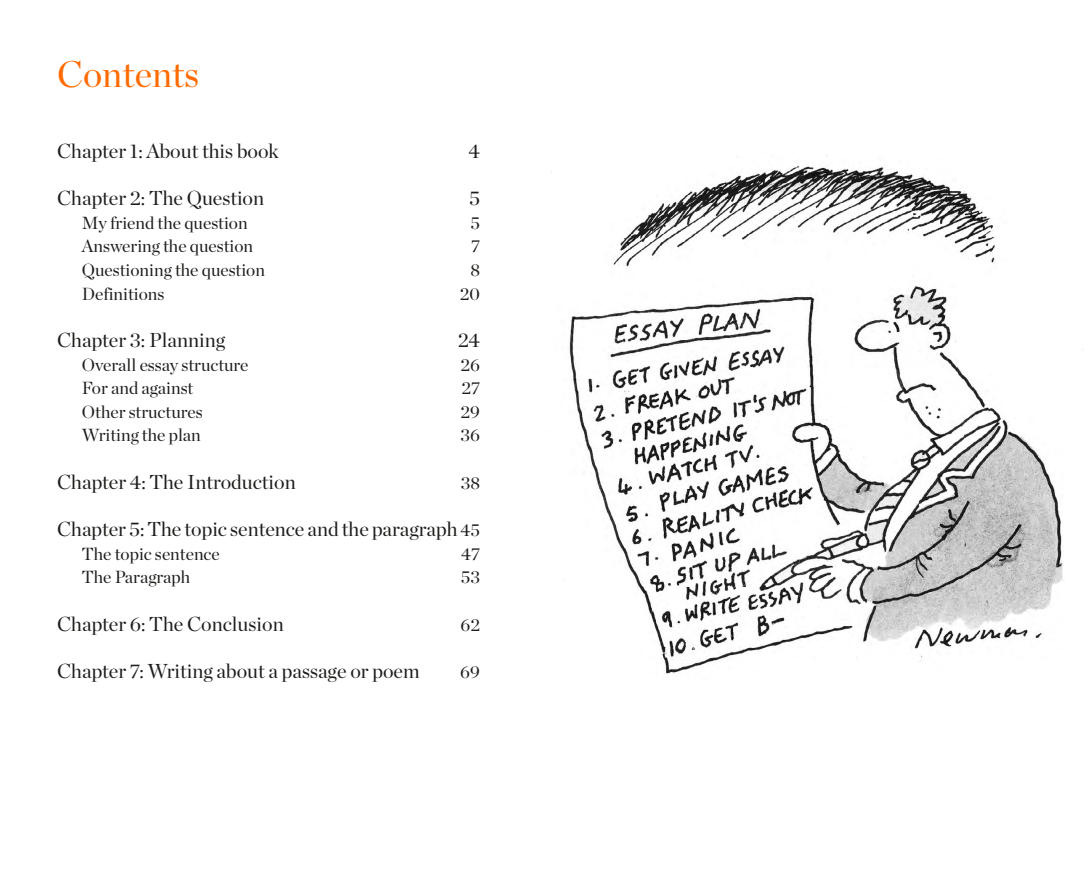
<style>
.page{position:relative;width:1092px;height:869px;background:#fff}
.page>*{position:absolute;margin:0;border:0;box-sizing:border-box;transform-origin:0 0}
.t1{font:36.75px "Chronicle Display";color:#ff6b00}
.t2{font:20.12px "Chronicle Display";color:#1d1d1b}
.t3{font:17.5px "Chronicle Display";color:#1d1d1b}
.s1{font-size:17.5px}
</style>
<div class="page">
<img style="left:564px;top:155px;width:519px;height:519px">
<h1 class="t1" style="left:57px;top:46px;width:144px">Contents</h1>
<p class="t2" style="left:57px;top:135px;width:223px">Chapter 1: About this book</p>
<p class="t2" style="left:468px;top:135px;width:13px">4</p>
<p class="t2" style="left:57px;top:182px;width:209px">Chapter 2: The Question</p>
<p class="t2" style="left:469px;top:182px;width:12px">5</p>
<p class="t3" style="left:82px;top:209px;width:167px">My friend the question</p>
<p class="t3" style="left:470px;top:209px;width:11px">5</p>
<p class="t3" style="left:82px;top:232px;width:173px">Answering the question</p>
<p class="t3" style="left:471px;top:232px;width:10px">7</p>
<p class="t3" style="left:82px;top:256px;width:185px">Questioning the question</p>
<p class="t3" style="left:470px;top:256px;width:11px">8</p>
<p class="t3" style="left:82px;top:280px;width:84px">Definitions</p>
<p class="t3" style="left:460px;top:280px;width:22px">20</p>
<p class="t2" style="left:57px;top:324px;width:169px">Chapter 3: Planning</p>
<p class="t2" style="left:457px;top:324px;width:24px">24</p>
<p class="t3" style="left:82px;top:351px;width:168px">Overall essay structure</p>
<p class="t3" style="left:460px;top:351px;width:21px">26</p>
<p class="t3" style="left:82px;top:374px;width:113px">For and against</p>
<p class="t3" style="left:461px;top:374px;width:20px">27</p>
<p class="t3" style="left:82px;top:398px;width:122px">Other structures</p>
<p class="t3" style="left:460px;top:398px;width:21px">29</p>
<p class="t3" style="left:82px;top:421px;width:120px">Writing the plan</p>
<p class="t3" style="left:460px;top:421px;width:21px">36</p>
<p class="t2" style="left:57px;top:466px;width:240px">Chapter 4: The Introduction</p>
<p class="t3" style="left:461px;top:469px;width:21px">38</p>
<p class="t2" style="left:57px;top:513px;width:424px">Chapter 5: The topic sentence and the paragraph <span class="s1">45</span></p>
<p class="t3" style="left:82px;top:540px;width:139px">The topic sentence</p>
<p class="t3" style="left:461px;top:540px;width:20px">47</p>
<p class="t3" style="left:82px;top:563px;width:110px">The Paragraph</p>
<p class="t3" style="left:461px;top:563px;width:21px">53</p>
<p class="t2" style="left:57px;top:608px;width:228px">Chapter 6: The Conclusion</p>
<p class="t3" style="left:460px;top:610px;width:21px">62</p>
<p class="t2" style="left:57px;top:655px;width:364px">Chapter 7: Writing about a passage or poem</p>
<p class="t3" style="left:460px;top:658px;width:21px">69</p>
</div>
